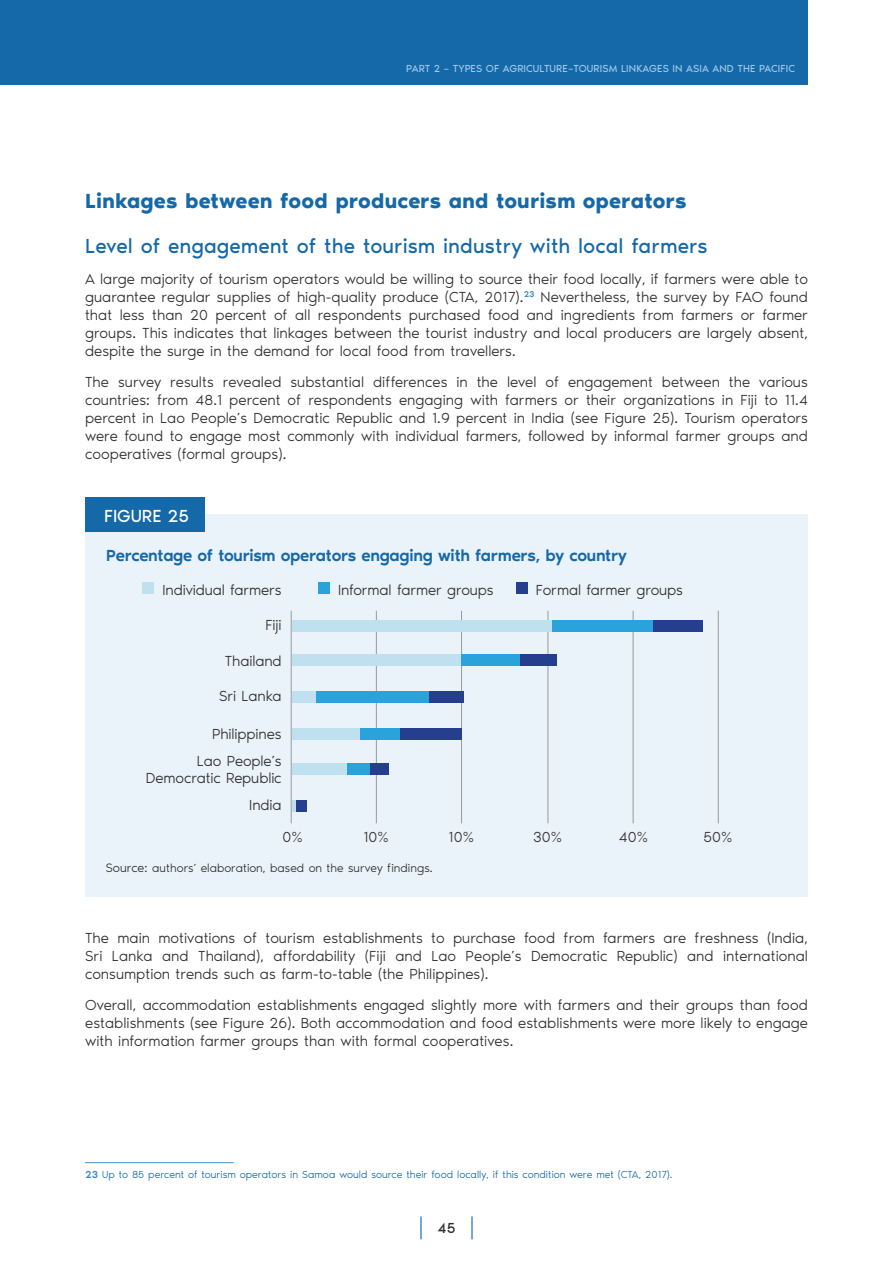
<style>
.page{position:relative;width:893px;height:1263px;background:#fff}
.page>*{position:absolute;margin:0;border:0;box-sizing:border-box;transform-origin:0 0}
.SUBHEAD_3{font:21px "Noir Pro";color:#1569a9}
.SUBHEAD_2{font:600 21px "Noir Pro";color:#1569a9}
.t1{font:18px "Noir Pro";letter-spacing:-.005em;color:#fff}
.Body_text{font:500 16.5px "Noir Pro";letter-spacing:-.02em;color:#1569a9}
.BODY{font:300 15px/18px "Noir Pro";color:#312f30;text-align:justify}
.Body_text-2{font:300 15px/16.5px "Noir Pro";letter-spacing:-.01em;color:#312f30;text-align:right}
.t2{font:15px "Noir Pro";color:#312f30}
.Body_text-3{font:300 12px "Noir Pro";color:#312f30}
.FOOTNOTE{font:300 10.5px "Noir Pro";color:#1569a9}
.t3{font:10.5px "Noir Pro";letter-spacing:.01em;color:#a0c9eb}
.s1{font-size:12.6px}
.s2{font-weight:500;color:#448dcb}
</style>
<div class="page">
<div style="left:0;top:0;width:808px;height:85px;background:#1569a9"></div>
<hr style="left:420px;top:1217px;width:2px;height:22px;background:#448dcb">
<hr style="left:471px;top:1217px;width:2px;height:22px;background:#448dcb">
<div style="left:85px;top:514px;width:723px;height:383px;background:#eaf3fa"></div>
<div style="left:85px;top:497px;width:119px;height:34px;background:#1569a9"></div>
<hr style="left:291px;top:611px;width:1px;height:212px;background:#989a9d">
<hr style="left:376px;top:611px;width:1px;height:212px;background:#989a9d">
<hr style="left:461px;top:611px;width:1px;height:212px;background:#989a9d">
<hr style="left:548px;top:611px;width:1px;height:212px;background:#989a9d">
<hr style="left:633px;top:611px;width:1px;height:212px;background:#989a9d">
<hr style="left:718px;top:611px;width:1px;height:212px;background:#989a9d">
<div style="left:292px;top:620px;width:261px;height:12px;background:#bee0ef"></div>
<div style="left:292px;top:654px;width:169px;height:12px;background:#bee0ef"></div>
<div style="left:292px;top:691px;width:24px;height:11px;background:#bee0ef"></div>
<div style="left:292px;top:728px;width:69px;height:12px;background:#bee0ef"></div>
<div style="left:292px;top:763px;width:55px;height:12px;background:#bee0ef"></div>
<hr style="left:292px;top:800px;width:4px;height:11px;background:#bee0ef">
<div style="left:296px;top:800px;width:11px;height:11px;background:#253f8e"></div>
<div style="left:347px;top:763px;width:23px;height:12px;background:#2aa2db"></div>
<div style="left:370px;top:763px;width:18px;height:12px;background:#253f8e"></div>
<div style="left:316px;top:691px;width:113px;height:11px;background:#2aa2db"></div>
<div style="left:361px;top:728px;width:39px;height:12px;background:#2aa2db"></div>
<div style="left:429px;top:691px;width:35px;height:11px;background:#253f8e"></div>
<div style="left:400px;top:728px;width:62px;height:12px;background:#253f8e"></div>
<div style="left:461px;top:654px;width:59px;height:12px;background:#2aa2db"></div>
<div style="left:520px;top:654px;width:37px;height:12px;background:#253f8e"></div>
<div style="left:553px;top:620px;width:101px;height:12px;background:#2aa2db"></div>
<div style="left:654px;top:620px;width:49px;height:12px;background:#253f8e"></div>
<hr style="left:85px;top:1162px;width:149px;height:1px;background:#448dcb">
<div style="left:143px;top:582px;width:11px;height:12px;background:#bee0ef"></div>
<div style="left:516px;top:582px;width:12px;height:12px;background:#253f8e"></div>
<div style="left:318px;top:582px;width:12px;height:12px;background:#2aa2db"></div>
<p class="t3" style="left:406px;top:61px;width:391px">PART 2 – TYPES OF AGRICULTURE–TOURISM LINKAGES IN ASIA AND THE PACIFIC</p>
<p class="SUBHEAD_2" style="left:85px;top:185px;width:603px">Linkages between food producers and tourism operators</p>
<p class="SUBHEAD_3" style="left:85px;top:230px;width:624px">Level of engagement of the tourism industry with local farmers</p>
<p class="BODY" style="left:85px;top:269px;width:724px">A large majority of tourism operators would be willing to source their food locally, if farmers were able to guarantee regular supplies of high-quality produce (CTA, 2017).<sup>23</sup> Nevertheless, the survey by FAO found that less than 20 percent of all respondents purchased food and ingredients from farmers or farmer groups. This indicates that linkages between the tourist industry and local producers are largely absent, despite the surge in the demand for local food from travellers.</p>
<p class="BODY" style="left:85px;top:372px;width:724px">The survey results revealed substantial differences in the level of engagement between the various countries: from 48.1 percent of respondents engaging with farmers or their organizations in Fiji to 11.4 percent in Lao People’s Democratic Republic and 1.9 percent in India (see Figure 25). Tourism operators were found to engage most commonly with individual farmers, followed by informal farmer groups and cooperatives (formal groups).</p>
<p class="t1" style="left:104px;top:502px;width:86px">FIGURE 25</p>
<p class="Body_text" style="left:106px;top:543px;width:522px">Percentage of tourism operators engaging with farmers, by country</p>
<p class="BODY" style="left:162px;top:580px;width:120px">Individual farmers</p>
<p class="BODY" style="left:338px;top:580px;width:157px">Informal farmer groups</p>
<p class="BODY" style="left:536px;top:580px;width:149px">Formal farmer groups</p>
<p class="Body_text-2" style="left:265px;top:616px;width:18px">Fiji</p>
<p class="Body_text-2" style="left:225px;top:651px;width:58px">Thailand</p>
<p class="Body_text-2" style="left:219px;top:687px;width:64px">Sri Lanka</p>
<p class="Body_text-2" style="left:212px;top:725px;width:71px">Philippines</p>
<p class="Body_text-2" style="left:146px;top:752px;width:137px">Lao People’s<br>Democratic Republic</p>
<p class="Body_text-2" style="left:249px;top:796px;width:34px">India</p>
<p class="Body_text-2" style="left:282px;top:828px;width:22px">0%</p>
<p class="Body_text-2" style="left:363px;top:828px;width:27px">10%</p>
<p class="Body_text-2" style="left:448px;top:828px;width:27px">10%</p>
<p class="Body_text-2" style="left:533px;top:828px;width:31px">30%</p>
<p class="Body_text-2" style="left:619px;top:828px;width:31px">40%</p>
<p class="Body_text-2" style="left:703px;top:828px;width:31px">50%</p>
<p class="Body_text-3" style="left:106px;top:859px;width:329px"><span class="s1">Source:</span> authors’ elaboration, based on the survey findings.</p>
<p class="BODY" style="left:85px;top:928px;width:724px">The main motivations of tourism establishments to purchase food from farmers are freshness (India, Sri Lanka and Thailand), affordability (Fiji and Lao People’s Democratic Republic) and international consumption trends such as farm-to-table (the Philippines).</p>
<p class="BODY" style="left:85px;top:995px;width:724px">Overall, accommodation establishments engaged slightly more with farmers and their groups than food establishments (see Figure 26). Both accommodation and food establishments were more likely to engage with information farmer groups than with formal cooperatives.</p>
<p class="FOOTNOTE" style="left:85px;top:1166px;width:589px"><span class="s2">23</span> Up to 85 percent of tourism operators in Samoa would source their food locally, if this condition were met (CTA, 2017).</p>
<p class="t2" style="left:437px;top:1217px;width:20px">45</p>
</div>
